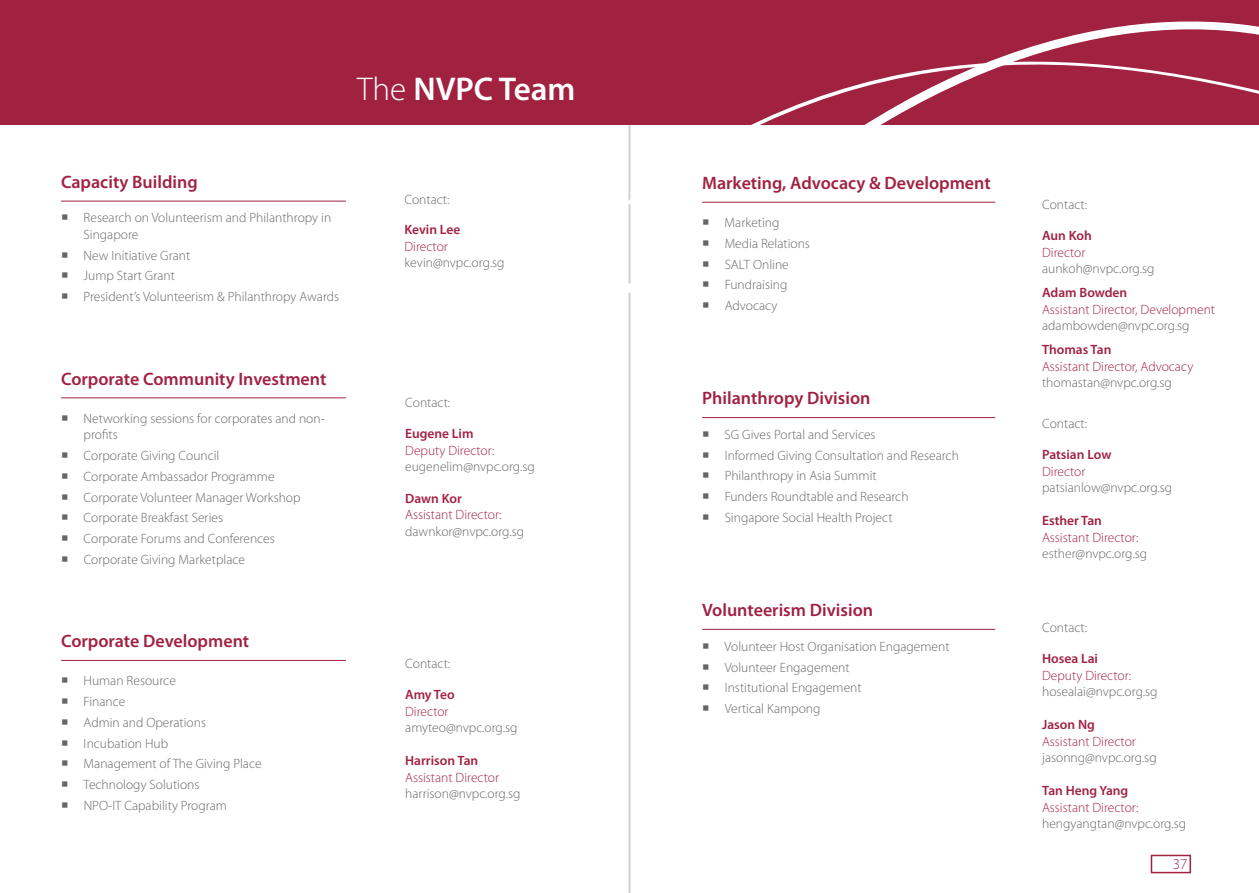
<style>
.page{position:relative;width:1259px;height:893px;background:#fff}
.page>*{position:absolute;margin:0;border:0;box-sizing:border-box;transform-origin:0 0}
.t1{font:600 33px "Myriad Pro";color:#fff}
.t2{font:600 18px "Myriad Pro";color:#a12141}
.t3{font:300 15px "Myriad Pro";color:#a12141}
.t4{font:300 13.5px/20.7px "Myriad Pro";color:#656669}
.t5{font:300 13.5px "Myriad Pro";color:#a12141}
.t6{font:600 13.5px "Myriad Pro";color:#a12141}
.s1{font-weight:300}
</style>
<div class="page">
<div style="left:1150px;top:855px;width:41px;height:18px;border:2px solid #a12141"></div>
<div style="left:0;top:0;width:1259px;height:125px;background:#a12141"></div>
<hr style="left:629px;top:0;width:1px;height:893px;background:#cdced0">
<svg style="left:180px;top:0;width:1079px;height:331px"></svg>
<hr style="left:61px;top:201px;width:285px;height:1px;background:#a12141">
<hr style="left:61px;top:397px;width:285px;height:1px;background:#a12141">
<hr style="left:61px;top:660px;width:285px;height:1px;background:#a12141">
<hr style="left:702px;top:202px;width:293px;height:1px;background:#a12141">
<hr style="left:702px;top:417px;width:293px;height:1px;background:#a12141">
<hr style="left:702px;top:629px;width:293px;height:1px;background:#a12141">
<svg style="left:703px;top:220px;width:5px;height:5px"></svg>
<svg style="left:703px;top:240px;width:5px;height:6px"></svg>
<svg style="left:703px;top:261px;width:5px;height:5px"></svg>
<svg style="left:703px;top:282px;width:5px;height:5px"></svg>
<svg style="left:703px;top:303px;width:5px;height:5px"></svg>
<h1 class="t1" style="left:357px;top:68px;width:220px"><span class="s1">The</span> NVPC Team</h1>
<h2 class="t2" style="left:61px;top:170px;width:138px">Capacity Building</h2>
<p class="t4" style="left:84px;top:210px;width:249px;line-height:16.5px">Research on Volunteerism and Philanthropy in<br>Singapore</p>
<p class="t4" style="left:84px;top:245px;width:257px">New Initiative Grant<br>Jump Start Grant<br>President’s Volunteerism &amp; Philanthropy Awards</p>
<h2 class="t2" style="left:61px;top:367px;width:267px">Corporate Community Investment</h2>
<p class="t4" style="left:84px;top:410px;width:243px;line-height:16.5px">Networking sessions for corporates and non&shy;profits</p>
<p class="t4" style="left:84px;top:445px;width:218px">Corporate Giving Council<br>Corporate Ambassador Programme<br>Corporate Volunteer Manager Workshop<br>Corporate Breakfast Series<br>Corporate Forums and Conferences<br>Corporate Giving Marketplace</p>
<h2 class="t2" style="left:61px;top:630px;width:190px">Corporate Development</h2>
<p class="t4" style="left:84px;top:670px;width:180px">Human Resource<br>Finance<br>Admin and Operations<br>Incubation Hub<br>Management of The Giving Place<br>Technology Solutions<br>NPO-IT Capability Program</p>
<p class="t4" style="left:404px;top:189px;width:47px">Contact:</p>
<p class="t6" style="left:404px;top:221px;width:57px">Kevin Lee</p>
<p class="t5" style="left:404px;top:238px;width:45px">Director</p>
<p class="t4" style="left:404px;top:252px;width:102px">kevin@nvpc.org.sg</p>
<p class="t4" style="left:405px;top:392px;width:47px">Contact:</p>
<p class="t6" style="left:405px;top:425px;width:70px">Eugene Lim</p>
<p class="t5" style="left:405px;top:442px;width:91px">Deputy Director:</p>
<p class="t4" style="left:405px;top:456px;width:131px">eugenelim@nvpc.org.sg</p>
<p class="t6" style="left:405px;top:490px;width:58px">Dawn Kor</p>
<p class="t5" style="left:405px;top:507px;width:98px">Assistant Director:</p>
<p class="t4" style="left:405px;top:521px;width:120px">dawnkor@nvpc.org.sg</p>
<p class="t4" style="left:405px;top:653px;width:47px">Contact:</p>
<p class="t6" style="left:405px;top:686px;width:51px">Amy Teo</p>
<p class="t5" style="left:405px;top:703px;width:45px">Director</p>
<p class="t4" style="left:405px;top:717px;width:114px">amyteo@nvpc.org.sg</p>
<p class="t6" style="left:405px;top:752px;width:75px">Harrison Tan</p>
<p class="t5" style="left:405px;top:769px;width:95px">Assistant Director</p>
<p class="t4" style="left:405px;top:783px;width:117px">harrison@nvpc.org.sg</p>
<h2 class="t2" style="left:702px;top:172px;width:290px">Marketing, Advocacy &amp; Development</h2>
<p class="t4" style="left:724px;top:212px;width:87px">Marketing<br>Media Relations<br>SALT Online<br>Fundraising<br>Advocacy</p>
<h2 class="t2" style="left:702px;top:387px;width:170px">Philanthropy Division</h2>
<p class="t4" style="left:724px;top:424px;width:236px">SG Gives Portal and Services<br>Informed Giving Consultation and Research Philanthropy in Asia Summit<br>Funders Roundtable and Research Singapore Social Health Project</p>
<h2 class="t2" style="left:702px;top:599px;width:172px">Volunteerism Division</h2>
<p class="t4" style="left:724px;top:636px;width:226px">Volunteer Host Organisation Engagement<br>Volunteer Engagement<br>Institutional Engagement<br>Vertical Kampong</p>
<p class="t4" style="left:1042px;top:194px;width:47px">Contact:</p>
<p class="t6" style="left:1042px;top:227px;width:51px">Aun Koh</p>
<p class="t5" style="left:1042px;top:244px;width:45px">Director</p>
<p class="t4" style="left:1042px;top:258px;width:114px">aunkoh@nvpc.org.sg</p>
<p class="t6" style="left:1042px;top:284px;width:87px">Adam Bowden</p>
<p class="t5" style="left:1042px;top:301px;width:174px">Assistant Director, Development</p>
<p class="t4" style="left:1042px;top:315px;width:149px">adambowden@nvpc.org.sg</p>
<p class="t6" style="left:1042px;top:341px;width:71px">Thomas Tan</p>
<p class="t5" style="left:1042px;top:358px;width:153px">Assistant Director, Advocacy</p>
<p class="t4" style="left:1042px;top:372px;width:131px">thomastan@nvpc.org.sg</p>
<p class="t4" style="left:1042px;top:413px;width:47px">Contact:</p>
<p class="t6" style="left:1042px;top:446px;width:71px">Patsian Low</p>
<p class="t5" style="left:1042px;top:463px;width:45px">Director</p>
<p class="t4" style="left:1042px;top:477px;width:132px">patsianlow@nvpc.org.sg</p>
<p class="t6" style="left:1042px;top:512px;width:61px">Esther Tan</p>
<p class="t5" style="left:1042px;top:529px;width:98px">Assistant Director:</p>
<p class="t4" style="left:1042px;top:543px;width:107px">esther@nvpc.org.sg</p>
<p class="t4" style="left:1042px;top:617px;width:47px">Contact:</p>
<p class="t6" style="left:1042px;top:650px;width:57px">Hosea Lai</p>
<p class="t5" style="left:1042px;top:667px;width:91px">Deputy Director:</p>
<p class="t4" style="left:1042px;top:681px;width:117px">hosealai@nvpc.org.sg</p>
<p class="t6" style="left:1042px;top:716px;width:54px">Jason Ng</p>
<p class="t5" style="left:1042px;top:733px;width:95px">Assistant Director</p>
<p class="t4" style="left:1042px;top:747px;width:116px">jasonng@nvpc.org.sg</p>
<p class="t6" style="left:1042px;top:782px;width:88px">Tan Heng Yang</p>
<p class="t5" style="left:1042px;top:799px;width:98px">Assistant Director:</p>
<p class="t4" style="left:1042px;top:813px;width:146px">hengyangtan@nvpc.org.sg</p>
<p class="t3" style="left:1172px;top:855px;width:16px">37</p>
</div>
